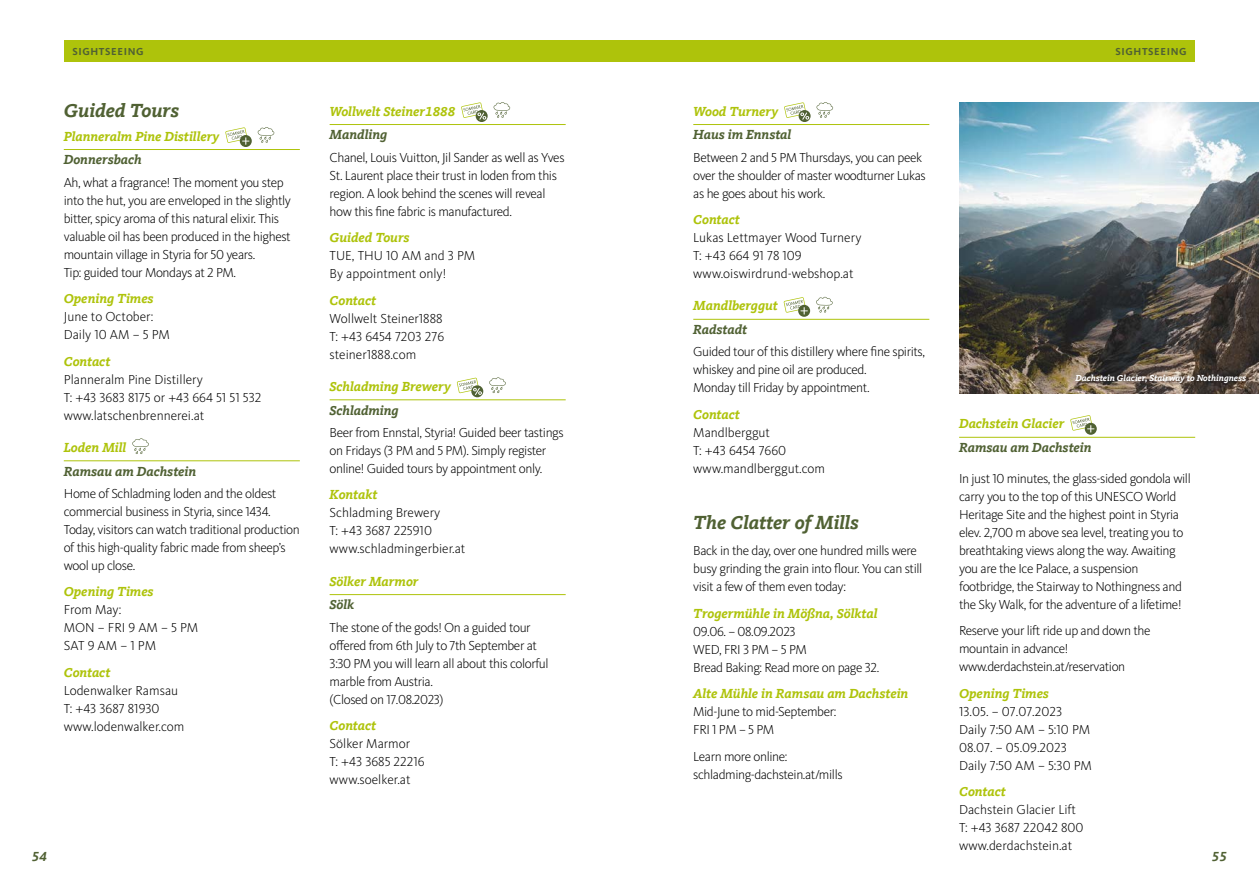
<style>
.page{position:relative;width:1259px;height:893px;background:#fff}
.page>*{position:absolute;margin:0;border:0;box-sizing:border-box;transform-origin:0 0}
.t1{font:italic 700 19.5px "Kievit Slab Offc";color:#506133}
.t2{font:300 13.5px/18px "Kievit OT";letter-spacing:-.03em;color:#000}
.t3{font:300 13.5px/18px "Kievit OT";color:#000}
.t4{font:italic 700 13.5px "Kievit Slab Offc";color:#aec30b}
.t5{font:italic 700 13.5px "Kievit Slab Offc";color:#506133}
.t6{font:700 10.5px "Kievit Pro";letter-spacing:.06em;color:#506133}
.t7{font:italic 700 9px "Kievit Slab Offc";color:#fff}
</style>
<div class="page">
<img style="left:959px;top:102px;width:300px;height:292px">
<div style="left:64px;top:41px;width:565px;height:21px;background:#aec30b"></div>
<div style="left:629px;top:41px;width:566px;height:21px;background:#aec30b"></div>
<hr style="left:64px;top:149px;width:236px;height:1px;background:#aec30b">
<hr style="left:64px;top:460px;width:236px;height:1px;background:#aec30b">
<svg style="left:225px;top:127px;width:27px;height:20px"></svg>
<svg style="left:258px;top:127px;width:16px;height:16px"></svg>
<svg style="left:132px;top:438px;width:17px;height:16px"></svg>
<hr style="left:330px;top:124px;width:236px;height:1px;background:#aec30b">
<hr style="left:330px;top:399px;width:236px;height:1px;background:#aec30b">
<hr style="left:330px;top:594px;width:236px;height:1px;background:#aec30b">
<svg style="left:461px;top:102px;width:49px;height:20px"></svg>
<svg style="left:457px;top:378px;width:26px;height:19px"></svg>
<svg style="left:489px;top:377px;width:17px;height:16px"></svg>
<hr style="left:693px;top:124px;width:236px;height:1px;background:#aec30b">
<hr style="left:693px;top:319px;width:236px;height:1px;background:#aec30b">
<svg style="left:784px;top:102px;width:26px;height:20px"></svg>
<svg style="left:816px;top:102px;width:17px;height:16px"></svg>
<svg style="left:783px;top:297px;width:27px;height:20px"></svg>
<svg style="left:816px;top:297px;width:16px;height:16px"></svg>
<hr style="left:959px;top:437px;width:236px;height:1px;background:#aec30b">
<svg style="left:1070px;top:415px;width:26px;height:20px"></svg>
<div style="left:1068px;top:367px;width:185px;height:23px;background:#000;opacity:.75"></div>
<p class="t6" style="left:72px;top:46px;width:73px">SIGHTSEEING</p>
<p class="t6" style="left:1115px;top:46px;width:73px">SIGHTSEEING</p>
<h1 class="t1" style="left:64px;top:99px;width:117px">Guided Tours</h1>
<p class="t4" style="left:64px;top:128px;width:157px">Planneralm Pine Distillery</p>
<p class="t5" style="left:64px;top:152px;width:79px">Donnersbach</p>
<p class="t2" style="left:64px;top:173px;width:229px">Ah, what a fragrance! The moment you step into the hut, you are enveloped in the slightly bitter, spicy aroma of this natural elixir. This valuable oil has been produced in the highest mountain village in Styria for 50 years.<br>Tip: guided tour Mondays at 2 PM.</p>
<p class="t4" style="left:64px;top:291px;width:91px">Opening Times</p>
<p class="t3" style="left:64px;top:307px;width:108px">June to October:<br>Daily 10 AM – 5 PM</p>
<p class="t4" style="left:64px;top:353px;width:48px">Contact</p>
<p class="t3" style="left:64px;top:370px;width:199px">Planneralm Pine Distillery<br>T: +43 3683 8175 or +43 664 51 51 532 www.latschenbrennerei.at</p>
<p class="t4" style="left:64px;top:439px;width:64px">Loden Mill</p>
<p class="t5" style="left:64px;top:463px;width:134px">Ramsau am Dachstein</p>
<p class="t2" style="left:64px;top:484px;width:237px">Home of Schladming loden and the oldest commercial business in Styria, since 1434.<br>Today, visitors can watch traditional production of this high-quality fabric made from sheep’s wool up close.</p>
<p class="t4" style="left:64px;top:584px;width:91px">Opening Times</p>
<p class="t3" style="left:64px;top:601px;width:136px">From May:<br>MON – FRI 9 AM – 5 PM<br>SAT 9 AM – 1 PM</p>
<p class="t4" style="left:64px;top:664px;width:48px">Contact</p>
<p class="t3" style="left:64px;top:681px;width:122px">Lodenwalker Ramsau<br>T: +43 3687 81930 www.lodenwalker.com</p>
<p class="t4" style="left:330px;top:103px;width:127px">Wollwelt Steiner1888</p>
<p class="t5" style="left:330px;top:127px;width:59px">Mandling</p>
<p class="t2" style="left:330px;top:148px;width:236px">Chanel, Louis Vuitton, Jil Sander as well as Yves St. Laurent place their trust in loden from this region. A look behind the scenes will reveal how this fine fabric is manufactured.</p>
<p class="t4" style="left:330px;top:230px;width:81px">Guided Tours</p>
<p class="t3" style="left:330px;top:246px;width:147px">TUE, THU 10 AM and 3 PM<br>By appointment only!</p>
<p class="t4" style="left:330px;top:292px;width:48px">Contact</p>
<p class="t3" style="left:330px;top:309px;width:116px">Wollwelt Steiner1888<br>T: +43 6454 7203 276 steiner1888.com</p>
<p class="t4" style="left:330px;top:378px;width:123px">Schladming Brewery</p>
<p class="t5" style="left:330px;top:402px;width:71px">Schladming</p>
<p class="t2" style="left:330px;top:423px;width:236px">Beer from Ennstal, Styria! Guided beer tastings on Fridays (3 PM and 5 PM). Simply register online! Guided tours by appointment only.</p>
<p class="t4" style="left:330px;top:487px;width:49px">Kontakt</p>
<p class="t3" style="left:330px;top:504px;width:137px">Schladming Brewery<br>T: +43 3687 225910 www.schladmingerbier.at</p>
<p class="t4" style="left:330px;top:573px;width:90px">Sölker Marmor</p>
<p class="t5" style="left:330px;top:597px;width:26px">Sölk</p>
<p class="t2" style="left:330px;top:618px;width:220px">The stone of the gods! On a guided tour offered from 6th July to 7th September at 3:30 PM you will learn all about this colorful marble from Austria.<br>(Closed on 17.08.2023)</p>
<p class="t4" style="left:330px;top:718px;width:48px">Contact</p>
<p class="t3" style="left:330px;top:734px;width:97px">Sölker Marmor<br>T: +43 3685 22216 www.soelker.at</p>
<p class="t4" style="left:693px;top:103px;width:86px">Wood Turnery</p>
<p class="t5" style="left:693px;top:127px;width:99px">Haus im Ennstal</p>
<p class="t2" style="left:693px;top:148px;width:234px">Between 2 and 5 PM Thursdays, you can peek over the shoulder of master woodturner Lukas as he goes about his work.</p>
<p class="t4" style="left:693px;top:212px;width:48px">Contact</p>
<p class="t3" style="left:693px;top:228px;width:170px">Lukas Lettmayer Wood Turnery<br>T: +43 664 91 78 109 www.oiswirdrund-webshop.at</p>
<p class="t4" style="left:693px;top:298px;width:86px">Mandlberggut</p>
<p class="t5" style="left:693px;top:322px;width:55px">Radstadt</p>
<p class="t2" style="left:693px;top:343px;width:233px">Guided tour of this distillery where fine spirits, whiskey and pine oil are produced.<br>Monday till Friday by appointment.</p>
<p class="t4" style="left:693px;top:406px;width:48px">Contact</p>
<p class="t3" style="left:693px;top:423px;width:133px">Mandlberggut<br>T: +43 6454 7660 www.mandlberggut.com</p>
<p class="t7" style="left:1075px;top:373px;width:172px">Dachstein Glacier, Stairway to Nothingness</p>
<p class="t4" style="left:959px;top:416px;width:107px">Dachstein Glacier</p>
<p class="t5" style="left:959px;top:440px;width:134px">Ramsau am Dachstein</p>
<p class="t2" style="left:959px;top:469px;width:233px">In just 10 minutes, the glass-sided gondola will carry you to the top of this UNESCO World Heritage Site and the highest point in Styria elev. 2,700 m above sea level, treating you to breathtaking views along the way. Awaiting you are the Ice Palace, a suspension footbridge, the Stairway to Nothingness and the Sky Walk, for the adventure of a lifetime!</p>
<p class="t2" style="left:959px;top:622px;width:193px">Reserve your lift ride up and down the mountain in advance! www.derdachstein.at/reservation</p>
<p class="t4" style="left:959px;top:685px;width:91px">Opening Times</p>
<p class="t3" style="left:959px;top:702px;width:134px">13.05. – 07.07.2023<br>Daily 7:50 AM – 5:10 PM<br>08.07. – 05.09.2023<br>Daily 7:50 AM – 5:30 PM</p>
<p class="t4" style="left:959px;top:784px;width:48px">Contact</p>
<p class="t3" style="left:959px;top:801px;width:126px">Dachstein Glacier Lift<br>T: +43 3687 22042 800 www.derdachstein.at</p>
<h1 class="t1" style="left:693px;top:511px;width:167px">The Clatter of Mills</h1>
<p class="t2" style="left:693px;top:542px;width:231px">Back in the day, over one hundred mills were busy grinding the grain into flour. You can still visit a few of them even today:</p>
<p class="t4" style="left:693px;top:605px;width:186px">Trogermühle in Mößna, Sölktal</p>
<p class="t2" style="left:693px;top:622px;width:188px">09.06. – 08.09.2023<br>WED, FRI 3 PM – 5 PM<br>Bread Baking: Read more on page 32.</p>
<p class="t4" style="left:693px;top:686px;width:217px">Alte Mühle in Ramsau am Dachstein</p>
<p class="t2" style="left:693px;top:703px;width:145px">Mid-June to mid-September:<br>FRI 1 PM – 5 PM</p>
<p class="t2" style="left:693px;top:747px;width:151px">Learn more online: schladming-dachstein.at/mills</p>
<p class="t5" style="left:32px;top:848px;width:17px">54</p>
<p class="t5" style="left:1212px;top:848px;width:17px">55</p>
</div>
